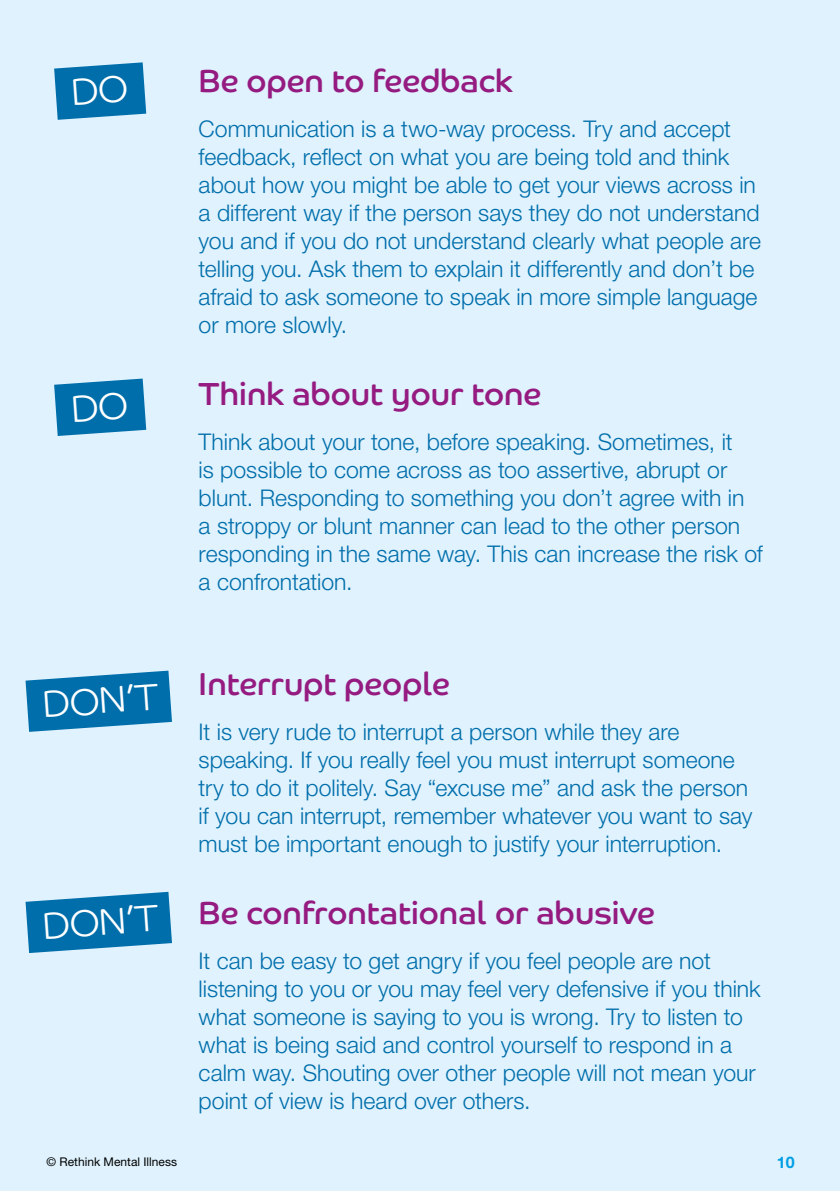
<style>
.page{position:relative;width:840px;height:1191px;background:#fff}
.page>*{position:absolute;margin:0;border:0;box-sizing:border-box;transform-origin:0 0}
.t1{font:300 37.2px "Co Rethink";color:#fff}
.t2{font:32px "Co Rethink";color:#951b81}
.t3{font:300 23px/28px "Helvetica Neue LT Pro";color:#006eab}
.t4{font:700 16px "Helvetica Neue LT Pro";color:#009fe3}
.t5{font:12px "Helvetica Neue LT Pro";color:#000}
</style>
<div class="page">
<div style="left:0;top:0;width:839px;height:1191px;background:#dff2fd"></div>
<svg style="left:26px;top:670px;width:146px;height:62px"></svg>
<svg style="left:26px;top:891px;width:146px;height:62px"></svg>
<svg style="left:54px;top:62px;width:92px;height:58px;background:#2081b6"></svg>
<svg style="left:54px;top:378px;width:92px;height:58px;background:#2081b6"></svg>
<h2 class="t2" style="left:198px;top:61px;width:316px">Be open to feedback</h2>
<p class="t3" style="left:198px;top:114px;width:563px">Communication is a two-way process. Try and accept feedback, reflect on what you are being told and think about how you might be able to get your views across in a different way if the person says they do not understand you and if you do not understand clearly what people are telling you. Ask them to explain it differently and don’t be afraid to ask someone to speak in more simple language or more slowly.</p>
<h1 class="t1" style="left:41px;top:682px;width:117px;rotate:-4deg">DON’T</h1>
<h1 class="t1" style="left:41px;top:903px;width:117px;rotate:-4deg">DON’T</h1>
<h2 class="t2" style="left:198px;top:374px;width:344px">Think about your tone</h2>
<p class="t3" style="left:198px;top:427px;width:565px">Think about your tone, before speaking. Sometimes, it<br>is possible to come across as too assertive, abrupt or blunt. Responding to something you don’t agree with in<br>a stroppy or blunt manner can lead to the other person responding in the same way. This can increase the risk of a confrontation.</p>
<h2 class="t2" style="left:198px;top:665px;width:252px">Interrupt people</h2>
<p class="t3" style="left:198px;top:717px;width:555px">It is very rude to interrupt a person while they are speaking. If you really feel you must interrupt someone try to do it politely. Say “excuse me” and ask the person if you can interrupt, remember whatever you want to say must be important enough to justify your interruption.</p>
<h2 class="t2" style="left:198px;top:894px;width:457px">Be confrontational or abusive</h2>
<p class="t3" style="left:198px;top:946px;width:563px">It can be easy to get angry if you feel people are not listening to you or you may feel very defensive if you think what someone is saying to you is wrong. Try to listen to what is being said and control yourself to respond in a calm way. Shouting over other people will not mean your point of view is heard over others.</p>
<p class="t5" style="left:47px;top:1154px;width:132px">© Rethink Mental Illness</p>
<p class="t4" style="left:776px;top:1152px;width:19px">10</p>
</div>
